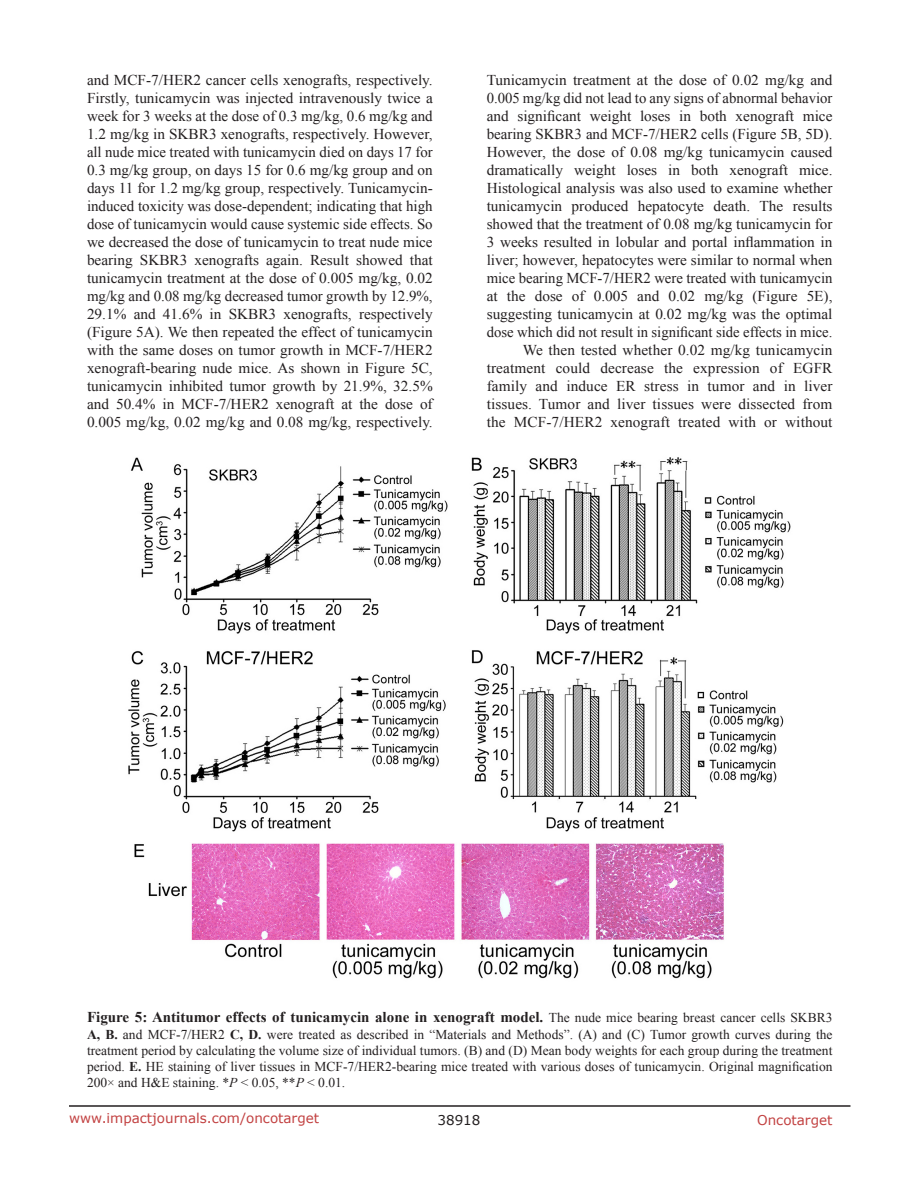
<style>
.page{position:relative;width:918px;height:1188px;background:#fff}
.page>*{position:absolute;margin:0;border:0;box-sizing:border-box;transform-origin:0 0}
.BodyText{font:15px/18px "Times New Roman";color:#231f20;text-align:justify}
.FigureText{font:700 15px "Times New Roman";color:#231f20}
.FigureText-2{font:13.5px/16.2px "Times New Roman";color:#231f20;text-align:justify}
.t1{font:13.5px "Verdana";color:#c24141}
.t2{font:13.5px "Verdana";color:#231f20}
.s1{font-weight:400;font-size:13.5px}
.s2{font-weight:700}
.s3{font-style:italic}
</style>
<div class="page">
<hr style="left:69px;top:1105px;width:781px;height:2px;background:#231f20">
<img style="left:128px;top:457px;width:663px;height:522px">
<p class="BodyText" style="left:87px;top:71px;width:347px">and MCF-7/HER2 cancer cells xenografts, respectively.<br>Firstly, tunicamycin was injected intravenously twice a week for 3 weeks at the dose of 0.3 mg/kg, 0.6 mg/kg and 1.2 mg/kg in SKBR3 xenografts, respectively. However, all nude mice treated with tunicamycin died on days 17 for 0.3 mg/kg group, on days 15 for 0.6 mg/kg group and on days 11 for 1.2 mg/kg group, respectively. Tunicamycin&shy;induced toxicity was dose-dependent; indicating that high dose of tunicamycin would cause systemic side effects. So we decreased the dose of tunicamycin to treat nude mice bearing SKBR3 xenografts again. Result showed that tunicamycin treatment at the dose of 0.005 mg/kg, 0.02 mg/kg and 0.08 mg/kg decreased tumor growth by 12.9%, 29.1% and 41.6% in SKBR3 xenografts, respectively (Figure 5A). We then repeated the effect of tunicamycin with the same doses on tumor growth in MCF-7/HER2 xenograft-bearing nude mice. As shown in Figure 5C, tunicamycin inhibited tumor growth by 21.9%, 32.5% and 50.4% in MCF-7/HER2 xenograft at the dose of 0.005 mg/kg, 0.02 mg/kg and 0.08 mg/kg, respectively.</p>
<p class="BodyText" style="left:487px;top:71px;width:347px">Tunicamycin treatment at the dose of 0.02 mg/kg and 0.005 mg/kg did not lead to any signs of abnormal behavior and significant weight loses in both xenograft mice bearing SKBR3 and MCF-7/HER2 cells (Figure 5B, 5D).<br>However, the dose of 0.08 mg/kg tunicamycin caused dramatically weight loses in both xenograft mice.<br>Histological analysis was also used to examine whether tunicamycin produced hepatocyte death. The results showed that the treatment of 0.08 mg/kg tunicamycin for 3 weeks resulted in lobular and portal inflammation in liver; however, hepatocytes were similar to normal when mice bearing MCF-7/HER2 were treated with tunicamycin at the dose of 0.005 and 0.02 mg/kg (Figure 5E), suggesting tunicamycin at 0.02 mg/kg was the optimal dose which did not result in significant side effects in mice.</p>
<p class="BodyText" style="left:487px;top:341px;width:347px;text-indent:36px">We then tested whether 0.02 mg/kg tunicamycin treatment could decrease the expression of EGFR family and induce ER stress in tumor and in liver tissues. Tumor and liver tissues were dissected from the MCF-7/HER2 xenograft treated with or without</p>
<p class="FigureText" style="left:87px;top:1007px;width:747px">Figure 5: Antitumor effects of tunicamycin alone in xenograft model. <span class="s1">The nude mice bearing breast cancer cells SKBR3</span></p>
<p class="FigureText-2" style="left:87px;top:1026px;width:747px"><span class="s2">A, B.</span> and MCF-7/HER2 <span class="s2">C, D.</span> were treated as described in “Materials and Methods”. (A) and (C) Tumor growth curves during the treatment period by calculating the volume size of individual tumors. (B) and (D) Mean body weights for each group during the treatment period. <span class="s2">E.</span> HE staining of liver tissues in MCF-7/HER2-bearing mice treated with various doses of tunicamycin. Original magnification 200× and H&amp;E staining. *<span class="s3">P</span> &lt; 0.05, **<span class="s3">P</span> &lt; 0.01.</p>
<p class="t1" style="left:69px;top:1109px;width:252px">www.impactjournals.com/oncotarget</p>
<p class="t2" style="left:438px;top:1111px;width:44px">38918</p>
<p class="t1" style="left:757px;top:1111px;width:77px">Oncotarget</p>
</div>
